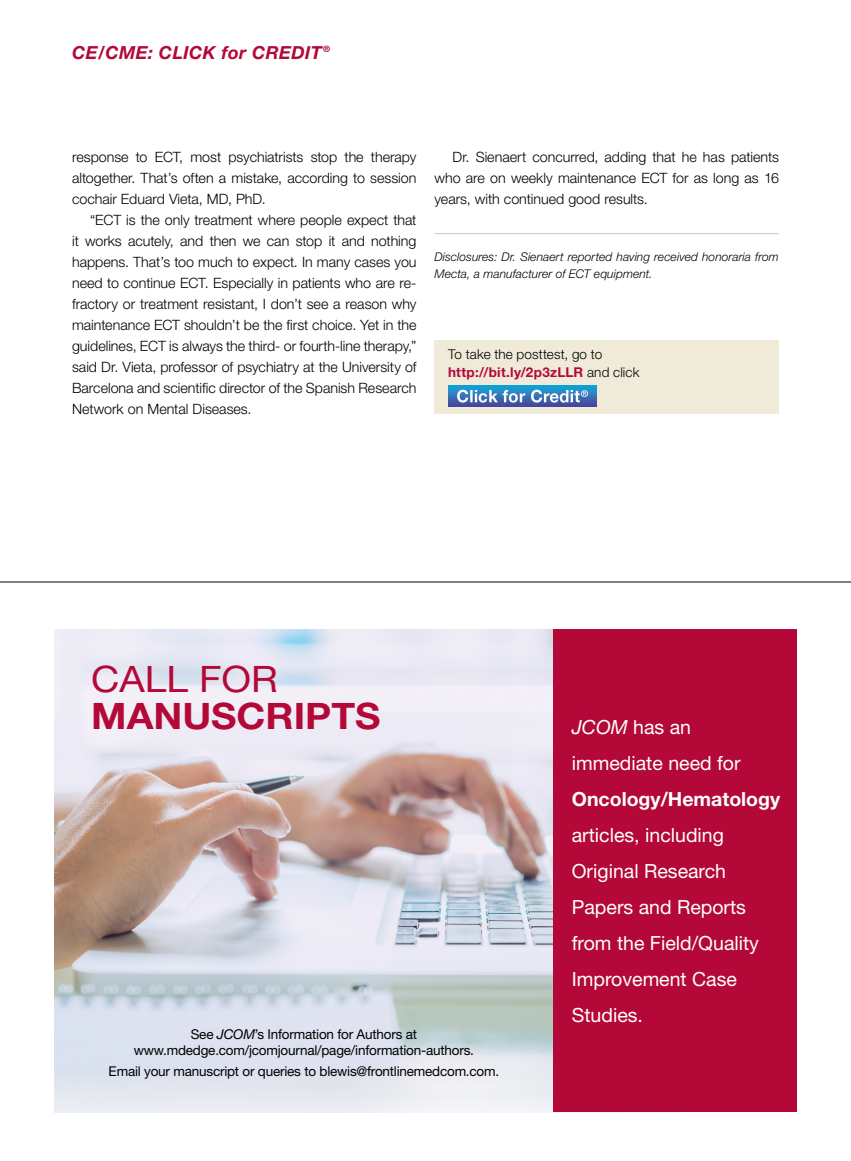
<style>
.page{position:relative;width:851px;height:1161px;background:#fff}
.page>*{position:absolute;margin:0;border:0;box-sizing:border-box;transform-origin:0 0}
.t1{font:700 36.45px "Helvetica Neue LT Std";color:#b30838;scale:1.07 1}
.t2{font:36.45px "Helvetica Neue LT Std";color:#b30838;scale:1.07 1}
.t3{font:19.5px/36px "Helvetica Neue LT Std";color:#fff}
.t4{font:700 19.5px "Helvetica Neue LT Std";color:#fff}
.t5{font:italic 700 18px "Helvetica Neue LT Std";letter-spacing:.02em;color:#b30838}
.t6{font:300 14.25px/21px "Helvetica Neue LT Std";color:#000;text-align:justify}
.t7{font:13.5px/16.5px "Helvetica Neue LT Std";letter-spacing:-.015em;color:#000;text-align:center}
.t8{font:300 13.5px/18px "Helvetica Neue LT Std";letter-spacing:.005em;color:#000}
.t9{font:italic 300 12px/16.5px "Helvetica Neue LT Std";letter-spacing:.005em;color:#000}
.s1{font-weight:700;color:#b30838}
.s2{font-style:italic}
</style>
<div class="page">
<hr style="left:434px;top:233px;width:344px;height:1px;background:#c9cacc">
<div style="left:434px;top:340px;width:344px;height:74px;background:#f0ead8"></div>
<img style="left:448px;top:386px;width:148px;height:21px">
<img style="left:54px;top:629px;width:500px;height:483px">
<div style="left:554px;top:629px;width:242px;height:483px;background:#b30838"></div>
<hr style="left:0;top:582px;width:850px;height:1px;background:#000">
<p class="t5" style="left:72px;top:41px;width:259px">CE/CME: CLICK for CREDIT <sup>®</sup></p>
<p class="t6" style="left:72px;top:146px;width:346px">response to ECT, most psychiatrists stop the therapy altogether. That’s often a mistake, according to session cochair Eduard Vieta, MD, PhD.</p>
<p class="t6" style="left:72px;top:209px;width:346px;text-indent:18px">“ECT is the only treatment where people expect that it works acutely, and then we can stop it and nothing happens. That’s too much to expect. In many cases you need to continue ECT. Especially in patients who are re&shy;fractory or treatment resistant, I don’t see a reason why maintenance ECT shouldn’t be the first choice. Yet in the guidelines, ECT is always the third- or fourth-line therapy,” said Dr. Vieta, professor of psychiatry at the University of Barcelona and scientific director of the Spanish Research Network on Mental Diseases.</p>
<p class="t6" style="left:434px;top:146px;width:346px;text-indent:18px">Dr. Sienaert concurred, adding that he has patients who are on weekly maintenance ECT for as long as 16 years, with continued good results.</p>
<p class="t9" style="left:434px;top:248px;width:346px">Disclosures: Dr. Sienaert reported having received honoraria from<br>Mecta, a manufacturer of ECT equipment.</p>
<p class="t8" style="left:448px;top:345px;width:193px">To take the posttest, go to <span class="s1">http://bit.ly/2p3zLLR</span> and click</p>
<h1 class="t2" style="left:91px;top:658px;width:176px">CALL FOR</h1>
<h1 class="t1" style="left:91px;top:694px;width:272px">MANUSCRIPTS</h1>
<h2 class="t3" style="left:572px;top:709px;width:170px"><span class="s2">JCOM</span> has an immediate need for</h2>
<h2 class="t4" style="left:572px;top:787px;width:210px">Oncology/Hematology</h2>
<h2 class="t3" style="left:572px;top:817px;width:189px">articles, including<br>Original Research<br>Papers and Reports from the Field/Quality<br>Improvement Case<br>Studies.</h2>
<p class="t7" style="left:134px;top:1026px;width:341px">See <span class="s2">JCOM</span>’s Information for Authors at www.mdedge.com/jcomjournal/page/information-authors.</p>
<p class="t7" style="left:109px;top:1063px;width:392px">Email your manuscript or queries to blewis@frontlinemedcom.com.</p>
</div>
